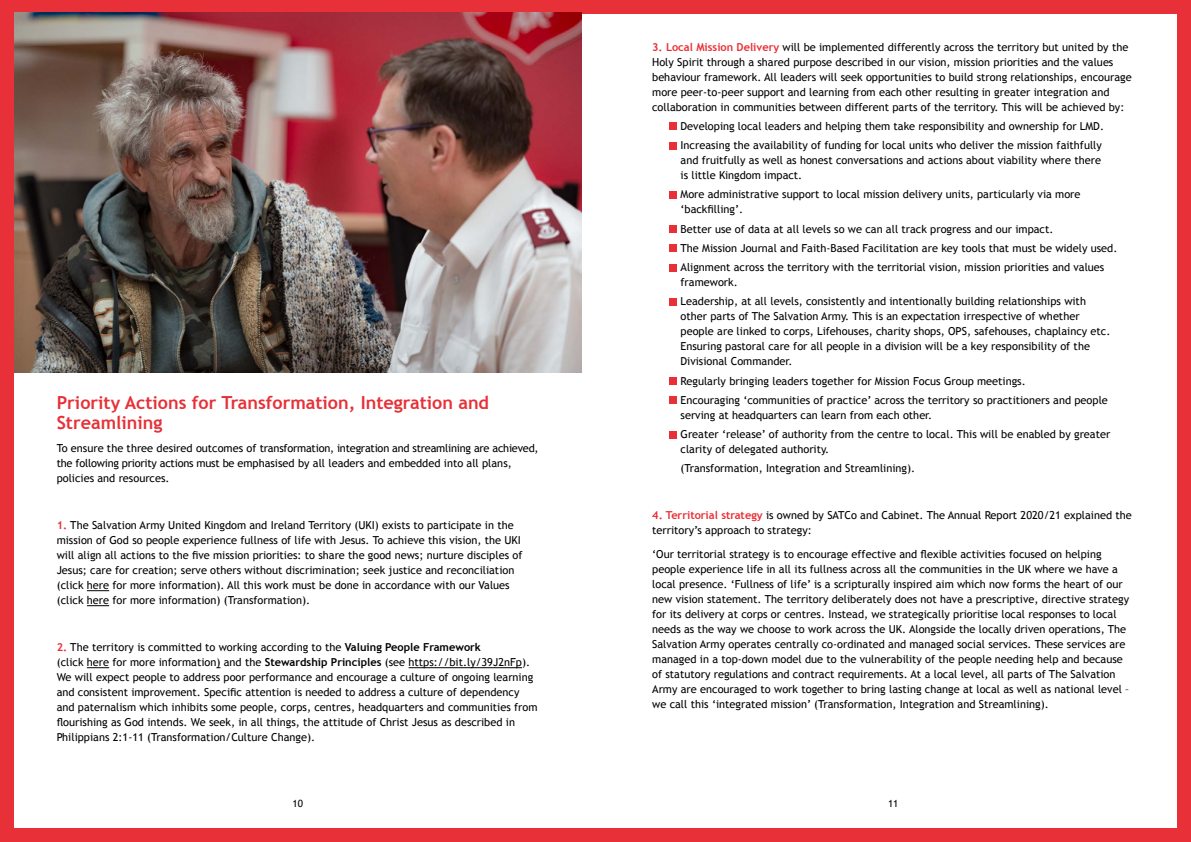
<style>
.page{position:relative;width:1191px;height:842px;background:#fff}
.page>*{position:absolute;margin:0;border:0;box-sizing:border-box;transform-origin:0 0}
.t1{font:700 18px/20px "Trebuchet MS";color:#e73037}
.t2{font:11px/15px "Trebuchet MS";color:#000}
.t3{font:10px "Trebuchet MS";color:#000}
.s1{font-weight:700;color:#e73037}
.s2{font-weight:700}
</style>
<div class="page">
<div style="left:0;top:0;width:604px;height:842px;background:#e73037"></div>
<div style="left:587px;top:0;width:604px;height:842px;background:#e73037"></div>
<div style="left:14px;top:14px;width:581px;height:814px;background:#fff"></div>
<div style="left:595px;top:14px;width:581px;height:814px;background:#fff"></div>
<img style="left:14px;top:13px;width:567px;height:360px">
<svg style="left:87px;top:590px;width:22px;height:1px"></svg>
<svg style="left:87px;top:605px;width:22px;height:1px"></svg>
<svg style="left:87px;top:667px;width:22px;height:1px"></svg>
<hr style="left:408px;top:667px;width:114px;height:1px;background:#000">
<div style="left:669px;top:123px;width:7px;height:7px;background:#e73037"></div>
<div style="left:669px;top:142px;width:7px;height:7px;background:#e73037"></div>
<div style="left:669px;top:191px;width:7px;height:7px;background:#e73037"></div>
<div style="left:669px;top:226px;width:7px;height:7px;background:#e73037"></div>
<div style="left:669px;top:245px;width:7px;height:7px;background:#e73037"></div>
<div style="left:669px;top:264px;width:7px;height:7px;background:#e73037"></div>
<div style="left:669px;top:298px;width:7px;height:7px;background:#e73037"></div>
<div style="left:669px;top:378px;width:7px;height:7px;background:#e73037"></div>
<div style="left:669px;top:397px;width:7px;height:7px;background:#e73037"></div>
<div style="left:669px;top:431px;width:7px;height:7px;background:#e73037"></div>
<h1 class="t1" style="left:57px;top:392px;width:434px">Priority Actions for Transformation, Integration and<br>Streamlining</h1>
<p class="t2" style="left:57px;top:441px;width:483px">To ensure the three desired outcomes of transformation, integration and streamlining are achieved, the following priority actions must be emphasised by all leaders and embedded into all plans, policies and resources.</p>
<p class="t2" style="left:57px;top:518px;width:467px"><span class="s1">1.</span> The Salvation Army United Kingdom and Ireland Territory (UKI) exists to participate in the mission of God so people experience fullness of life with Jesus. To achieve this vision, the UKI will align all actions to the five mission priorities: to share the good news; nurture disciples of Jesus; care for creation; serve others without discrimination; seek justice and reconciliation (click here for more information). All this work must be done in accordance with our Values (click here for more information) (Transformation).</p>
<p class="t2" style="left:57px;top:640px;width:482px"><span class="s1">2.</span> The territory is committed to working according to the <span class="s2">Valuing People Framework<br></span>(click here for more information) and the <span class="s2">Stewardship Principles</span> (see https://bit.ly/39J2nFp).<br>We will expect people to address poor performance and encourage a culture of ongoing learning and consistent improvement. Specific attention is needed to address a culture of dependency and paternalism which inhibits some people, corps, centres, headquarters and communities from flourishing as God intends. We seek, in all things, the attitude of Christ Jesus as described in Philippians 2:1-11 (Transformation/Culture Change).</p>
<p class="t2" style="left:652px;top:39px;width:481px"><span class="s1">3. Local Mission Delivery</span> will be implemented differently across the territory but united by the Holy Spirit through a shared purpose described in our vision, mission priorities and the values behaviour framework. All leaders will seek opportunities to build strong relationships, encourage more peer-to-peer support and learning from each other resulting in greater integration and collaboration in communities between different parts of the territory. This will be achieved by:</p>
<p class="t2" style="left:680px;top:116px;width:425px;line-height:19.3px">Developing local leaders and helping them take responsibility and ownership for LMD.<br>Increasing the availability of funding for local units who deliver the mission faithfully</p>
<p class="t2" style="left:680px;top:153px;width:422px">and fruitfully as well as honest conversations and actions about viability where there is little Kingdom impact.</p>
<p class="t2" style="left:680px;top:187px;width:401px">More administrative support to local mission delivery units, particularly via more ‘backfilling’.</p>
<p class="t2" style="left:680px;top:219px;width:438px;line-height:19.3px">Better use of data at all levels so we can all track progress and our impact.<br>The Mission Journal and Faith-Based Facilitation are key tools that must be widely used.<br>Alignment across the territory with the territorial vision, mission priorities and values</p>
<p class="t2" style="left:680px;top:273px;width:407px;line-height:19.2px">framework.<br>Leadership, at all levels, consistently and intentionally building relationships with</p>
<p class="t2" style="left:680px;top:309px;width:431px">other parts of The Salvation Army. This is an expectation irrespective of whether people are linked to corps, Lifehouses, charity shops, OPS, safehouses, chaplaincy etc.<br>Ensuring pastoral care for all people in a division will be a key responsibility of the Divisional Commander.</p>
<p class="t2" style="left:680px;top:371px;width:429px;line-height:19.3px">Regularly bringing leaders together for Mission Focus Group meetings.<br>Encouraging ‘communities of practice’ across the territory so practitioners and people</p>
<p class="t2" style="left:680px;top:406px;width:431px;line-height:19.2px">serving at headquarters can learn from each other.<br>Greater ‘release’ of authority from the centre to local. This will be enabled by greater</p>
<p class="t2" style="left:680px;top:440px;width:236px;line-height:19.2px">clarity of delegated authority.<br>(Transformation, Integration and Streamlining).</p>
<p class="t2" style="left:652px;top:508px;width:481px"><span class="s1">4. Territorial strategy</span> is owned by SATCo and Cabinet. The Annual Report 2020/21 explained the territory’s approach to strategy:</p>
<p class="t2" style="left:652px;top:547px;width:478px">‘Our territorial strategy is to encourage effective and flexible activities focused on helping people experience life in all its fullness across all the communities in the UK where we have a local presence. ‘Fullness of life’ is a scripturally inspired aim which now forms the heart of our new vision statement. The territory deliberately does not have a prescriptive, directive strategy for its delivery at corps or centres. Instead, we strategically prioritise local responses to local needs as the way we choose to work across the UK. Alongside the locally driven operations, The Salvation Army operates centrally co-ordinated and managed social services. These services are managed in a top-down model due to the vulnerability of the people needing help and because of statutory regulations and contract requirements. At a local level, all parts of The Salvation Army are encouraged to work together to bring lasting change at local as well as national level – we call this ‘integrated mission’ (Transformation, Integration and Streamlining).</p>
<p class="t3" style="left:292px;top:797px;width:12px">10</p>
<p class="t3" style="left:888px;top:797px;width:12px">11</p>
</div>
